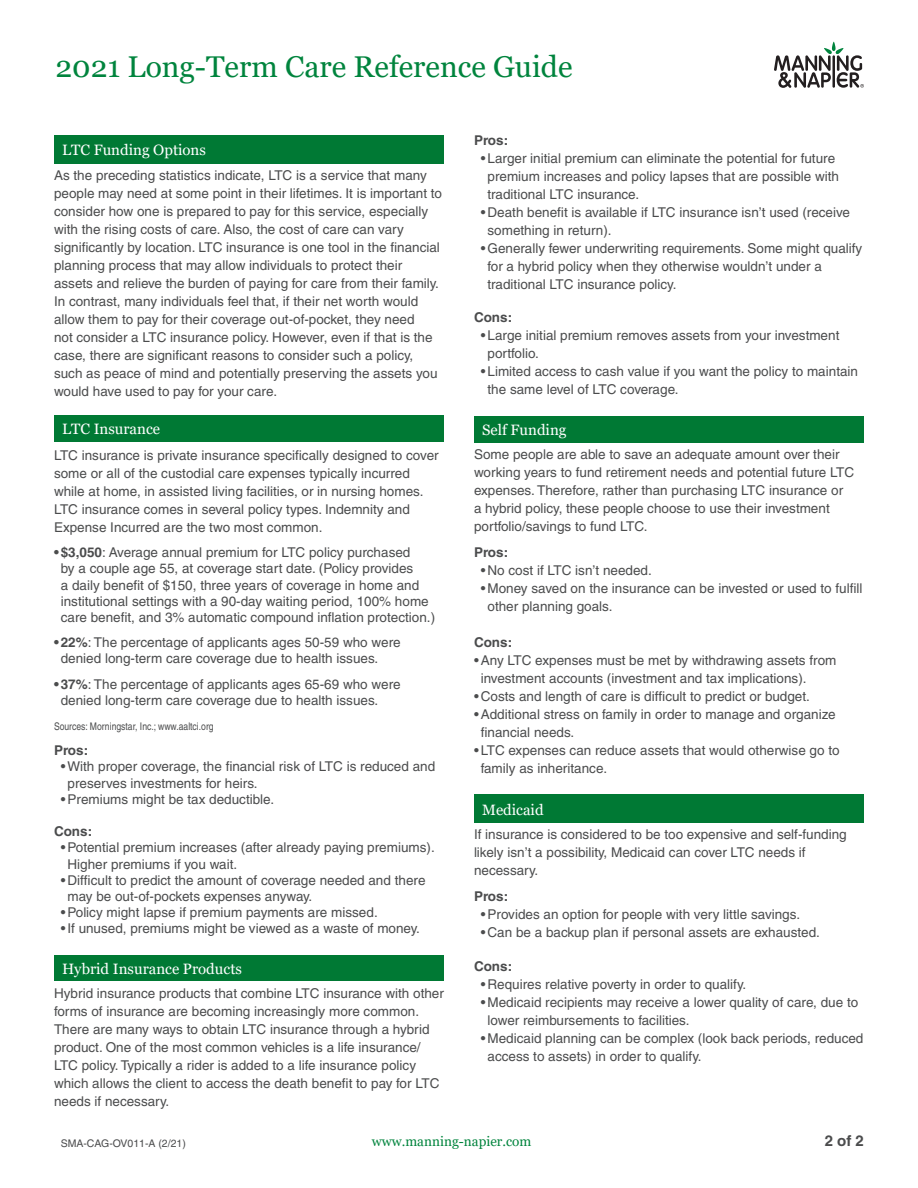
<style>
.page{position:relative;width:918px;height:1188px;background:#fff}
.page>*{position:absolute;margin:0;border:0;box-sizing:border-box;transform-origin:0 0}
.t1{font:30px "Georgia";color:#00843d}
.t2{font:15px "Georgia";color:#fff}
.t3{font:700 15px "Helvetica";color:#4b4c4d}
.t4{font:13.5px/18px "Helvetica";color:#4b4c4d}
.List_Paragraph{font:700 13.5px "Helvetica";color:#4b4c4d}
.t5{font:13.5px "Georgia";color:#00843d}
.List_Paragraph-2{font:condensed 10.5px "Helvetica";color:#4b4c4d}
.t6{font:10.5px "Helvetica";color:#4b4c4d}
.s1{font-weight:700}
</style>
<div class="page">
<svg style="left:774px;top:42px;width:90px;height:46px"></svg>
<hr style="left:832px;top:55px;width:3px;height:33px;background:#231f20">
<div style="left:54px;top:135px;width:390px;height:28px;background:#007934"></div>
<div style="left:54px;top:415px;width:390px;height:27px;background:#007934"></div>
<div style="left:54px;top:956px;width:390px;height:25px;background:#007934"></div>
<div style="left:474px;top:416px;width:390px;height:27px;background:#007934"></div>
<div style="left:474px;top:795px;width:390px;height:28px;background:#007934"></div>
<p class="t1" style="left:55px;top:48px;width:519px">2021 Long-Term Care Reference Guide</p>
<p class="t2" style="left:62px;top:140px;width:145px">LTC Funding Options</p>
<p class="t4" style="left:54px;top:166px;width:390px">As the preceding statistics indicate, LTC is a service that many people may need at some point in their lifetimes. It is important to consider how one is prepared to pay for this service, especially with the rising costs of care. Also, the cost of care can vary significantly by location. LTC insurance is one tool in the financial planning process that may allow individuals to protect their assets and relieve the burden of paying for care from their family.<br>In contrast, many individuals feel that, if their net worth would allow them to pay for their coverage out-of-pocket, they need<br>not consider a LTC insurance policy. However, even if that is the case, there are significant reasons to consider such a policy, such as peace of mind and potentially preserving the assets you would have used to pay for your care.</p>
<p class="t2" style="left:62px;top:420px;width:100px">LTC Insurance</p>
<p class="t4" style="left:54px;top:446px;width:386px">LTC insurance is private insurance specifically designed to cover some or all of the custodial care expenses typically incurred while at home, in assisted living facilities, or in nursing homes.<br>LTC insurance comes in several policy types. Indemnity and Expense Incurred are the two most common.</p>
<p class="t4" style="left:61px;top:544px;width:376px;line-height:16.2px;text-indent:-7px"><span class="s1">• $3,050</span>: Average annual premium for LTC policy purchased<br>by a couple age 55, at coverage start date. (Policy provides<br>a daily benefit of $150, three years of coverage in home and institutional settings with a 90-day waiting period, 100% home care benefit, and 3% automatic compound inflation protection.)</p>
<p class="t4" style="left:61px;top:634px;width:341px;line-height:16.2px;text-indent:-7px"><span class="s1">• 22%</span>: The percentage of applicants ages 50-59 who were denied long-term care coverage due to health issues.</p>
<p class="t4" style="left:61px;top:676px;width:341px;line-height:16.2px;text-indent:-7px"><span class="s1">• 37%</span>: The percentage of applicants ages 65-69 who were denied long-term care coverage due to health issues.</p>
<p class="List_Paragraph-2" style="left:54px;top:720px;width:161px">Sources: Morningstar, Inc.; www.aaltci.org</p>
<p class="List_Paragraph" style="left:54px;top:742px;width:36px">Pros:</p>
<p class="t4" style="left:68px;top:758px;width:369px;line-height:16.2px;text-indent:-7px">•With proper coverage, the financial risk of LTC is reduced and preserves investments for heirs.</p>
<p class="t4" style="left:61px;top:790px;width:215px">•Premiums might be tax deductible.</p>
<p class="List_Paragraph" style="left:54px;top:823px;width:40px">Cons:</p>
<p class="t4" style="left:68px;top:839px;width:369px;line-height:16.2px;text-indent:-7px">•Potential premium increases (after already paying premiums).<br>Higher premiums if you wait.</p>
<p class="t4" style="left:68px;top:872px;width:360px;line-height:16.2px;text-indent:-7px">• Difficult to predict the amount of coverage needed and there may be out-of-pockets expenses anyway.</p>
<p class="t4" style="left:61px;top:903px;width:319px">•Policy might lapse if premium payments are missed.</p>
<p class="t4" style="left:61px;top:920px;width:361px">•If unused, premiums might be viewed as a waste of money.</p>
<p class="t2" style="left:62px;top:960px;width:181px">Hybrid Insurance Products</p>
<p class="t4" style="left:54px;top:984px;width:391px">Hybrid insurance products that combine LTC insurance with other forms of insurance are becoming increasingly more common.<br>There are many ways to obtain LTC insurance through a hybrid product. One of the most common vehicles is a life insurance/ LTC policy. Typically a rider is added to a life insurance policy which allows the client to access the death benefit to pay for LTC needs if necessary.</p>
<p class="List_Paragraph" style="left:474px;top:132px;width:36px">Pros:</p>
<p class="t4" style="left:488px;top:150px;width:353px;text-indent:-7px">• Larger initial premium can eliminate the potential for future premium increases and policy lapses that are possible with traditional LTC insurance.</p>
<p class="t4" style="left:488px;top:204px;width:364px;text-indent:-7px">• Death benefit is available if LTC insurance isn’t used (receive something in return).</p>
<p class="t4" style="left:488px;top:240px;width:376px;text-indent:-7px">•Generally fewer underwriting requirements. Some might qualify for a hybrid policy when they otherwise wouldn’t under a traditional LTC insurance policy.</p>
<p class="List_Paragraph" style="left:474px;top:309px;width:40px">Cons:</p>
<p class="t4" style="left:488px;top:326px;width:353px;text-indent:-7px">• Large initial premium removes assets from your investment portfolio.</p>
<p class="t4" style="left:488px;top:362px;width:372px;text-indent:-7px">• Limited access to cash value if you want the policy to maintain the same level of LTC coverage.</p>
<p class="t2" style="left:482px;top:421px;width:86px">Self Funding</p>
<p class="t4" style="left:474px;top:446px;width:382px">Some people are able to save an adequate amount over their working years to fund retirement needs and potential future LTC expenses. Therefore, rather than purchasing LTC insurance or<br>a hybrid policy, these people choose to use their investment portfolio/savings to fund LTC.</p>
<p class="List_Paragraph" style="left:474px;top:544px;width:36px">Pros:</p>
<p class="t4" style="left:481px;top:561px;width:173px">• No cost if LTC isn’t needed.</p>
<p class="t4" style="left:488px;top:579px;width:377px;text-indent:-7px">• Money saved on the insurance can be invested or used to fulfill other planning goals.</p>
<p class="List_Paragraph" style="left:474px;top:634px;width:40px">Cons:</p>
<p class="t4" style="left:481px;top:651px;width:357px;text-indent:-7px">•Any LTC expenses must be met by withdrawing assets from investment accounts (investment and tax implications).</p>
<p class="t4" style="left:474px;top:687px;width:337px">• Costs and length of care is difficult to predict or budget.</p>
<p class="t4" style="left:481px;top:705px;width:357px;text-indent:-7px">•Additional stress on family in order to manage and organize financial needs.</p>
<p class="t4" style="left:481px;top:741px;width:360px;text-indent:-7px">• LTC expenses can reduce assets that would otherwise go to family as inheritance.</p>
<p class="t2" style="left:482px;top:800px;width:63px">Medicaid</p>
<p class="t4" style="left:474px;top:826px;width:374px">If insurance is considered to be too expensive and self-funding likely isn’t a possibility, Medicaid can cover LTC needs if necessary.</p>
<p class="List_Paragraph" style="left:474px;top:888px;width:36px">Pros:</p>
<p class="t4" style="left:481px;top:905px;width:321px">•Provides an option for people with very little savings.</p>
<p class="t4" style="left:481px;top:923px;width:341px">• Can be a backup plan if personal assets are exhausted.</p>
<p class="List_Paragraph" style="left:474px;top:958px;width:40px">Cons:</p>
<p class="t4" style="left:481px;top:975px;width:267px">• Requires relative poverty in order to qualify.</p>
<p class="t4" style="left:488px;top:993px;width:372px;text-indent:-7px">• Medicaid recipients may receive a lower quality of care, due to lower reimbursements to facilities.</p>
<p class="t4" style="left:488px;top:1029px;width:377px;text-indent:-7px">• Medicaid planning can be complex (look back periods, reduced access to assets) in order to qualify.</p>
<p class="t6" style="left:61px;top:1137px;width:127px">SMA-CAG-OV011-A (2/21)</p>
<p class="t5" style="left:372px;top:1133px;width:161px">www.manning-napier.com</p>
<p class="t3" style="left:825px;top:1131px;width:41px">2 of 2</p>
</div>
